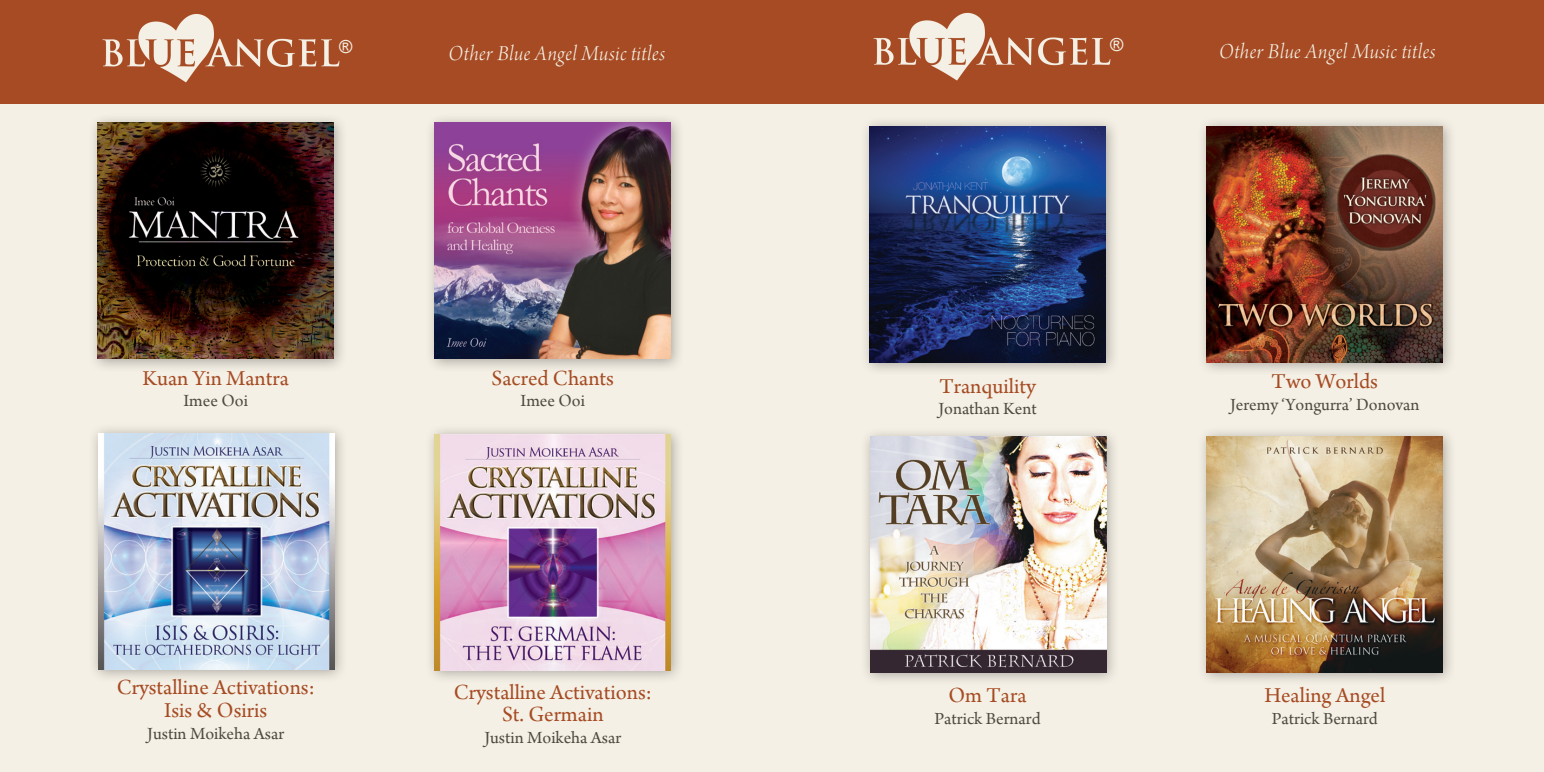
<style>
.page{position:relative;width:1544px;height:772px;background:#fff}
.page>*{position:absolute;margin:0;border:0;box-sizing:border-box;transform-origin:0 0}
.t1{font:22.5px "Arno Pro";color:#a64b23}
.t2{font:22.5px "Arno Pro Light Italic Display";letter-spacing:.02em;color:#f4f0e5}
.t3{font:18px "Arno Pro";color:#504a3e}
.t4{font:18px "Arial";color:#f4f0e5}
</style>
<div class="page">
<div style="left:0;top:0;width:1543px;height:772px;background:#f4f0e5"></div>
<div style="left:859px;top:116px;width:261px;height:261px;background:#231f20;opacity:.35"></div>
<img style="left:870px;top:126px;width:236px;height:236px">
<div style="left:1196px;top:116px;width:261px;height:261px;background:#231f20;opacity:.35"></div>
<img style="left:1206px;top:126px;width:236px;height:236px">
<div style="left:859px;top:426px;width:261px;height:261px;background:#231f20;opacity:.35"></div>
<img style="left:870px;top:436px;width:236px;height:236px">
<div style="left:1196px;top:426px;width:261px;height:261px;background:#231f20;opacity:.35"></div>
<img style="left:1206px;top:436px;width:236px;height:236px">
<div style="left:0;top:0;width:1543px;height:103px;background:#a64b23"></div>
<div style="left:87px;top:112px;width:261px;height:261px;background:#231f20;opacity:.35"></div>
<img style="left:98px;top:123px;width:236px;height:236px">
<div style="left:424px;top:112px;width:261px;height:261px;background:#231f20;opacity:.35"></div>
<img style="left:435px;top:123px;width:236px;height:236px">
<div style="left:88px;top:422px;width:261px;height:261px;background:#231f20;opacity:.35"></div>
<img style="left:98px;top:433px;width:236px;height:236px">
<div style="left:424px;top:424px;width:261px;height:260px;background:#231f20;opacity:.35"></div>
<img style="left:435px;top:434px;width:236px;height:236px">
<svg style="left:873px;top:12px;width:238px;height:69px"></svg>
<svg style="left:102px;top:14px;width:238px;height:69px"></svg>
<p class="t4" style="left:1110px;top:33px;width:15px">®</p>
<p class="t4" style="left:339px;top:35px;width:15px">®</p>
<p class="t2" style="left:449px;top:40px;width:218px">Other Blue Angel Music titles</p>
<p class="t2" style="left:1219px;top:39px;width:218px">Other Blue Angel Music titles</p>
<p class="t1" style="left:143px;top:365px;width:148px">Kuan Yin Mantra</p>
<p class="t3" style="left:183px;top:391px;width:66px">Imee Ooi</p>
<p class="t1" style="left:117px;top:675px;width:199px">Crystalline Activations:</p>
<p class="t1" style="left:164px;top:697px;width:104px">Isis &amp; Osiris</p>
<p class="t3" style="left:147px;top:723px;width:138px">Justin Moikeha Asar</p>
<p class="t1" style="left:491px;top:365px;width:124px">Sacred Chants</p>
<p class="t3" style="left:520px;top:391px;width:66px">Imee Ooi</p>
<p class="t1" style="left:454px;top:679px;width:199px">Crystalline Activations:</p>
<p class="t1" style="left:502px;top:702px;width:103px">St. Germain</p>
<p class="t3" style="left:484px;top:727px;width:138px">Justin Moikeha Asar</p>
<p class="t1" style="left:939px;top:373px;width:98px">Tranquility</p>
<p class="t3" style="left:938px;top:399px;width:100px">Jonathan Kent</p>
<p class="t1" style="left:948px;top:683px;width:79px">Om Tara</p>
<p class="t3" style="left:934px;top:708px;width:108px">Patrick Bernard</p>
<p class="t1" style="left:1271px;top:369px;width:108px">Two Worlds</p>
<p class="t3" style="left:1230px;top:394px;width:191px">Jeremy ‘Yongurra’ Donovan</p>
<p class="t1" style="left:1264px;top:683px;width:122px">Healing Angel</p>
<p class="t3" style="left:1271px;top:708px;width:108px">Patrick Bernard</p>
</div>
